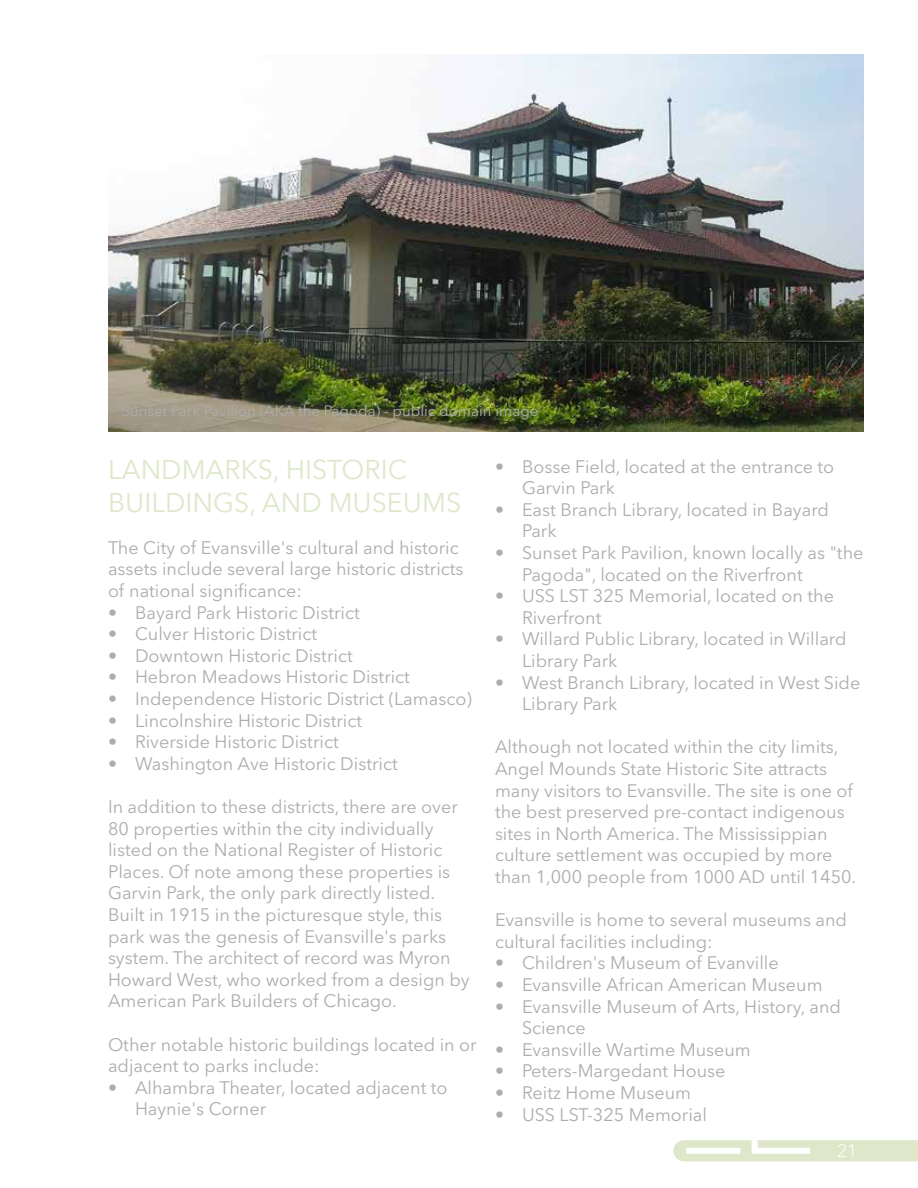
<style>
.page{position:relative;width:918px;height:1188px;background:#fff}
.page>*{position:absolute;margin:0;border:0;box-sizing:border-box;transform-origin:0 0}
.t1{font:27px/32.4px "Avenir Next LT Pro";color:#dee8ca}
.t2{font:18px/21.6px "Avenir Next LT Pro";color:#abadb0}
.t3{font:300 18px "Avenir Next LT Pro";color:#fff}
.t4{font:15px "Avenir Next LT Pro";color:#abadb0}
</style>
<div class="page">
<svg style="left:673px;top:1140px;width:245px;height:21px;background:#e3ead1"></svg>
<img style="left:108px;top:54px;width:756px;height:378px">
<p class="t4" style="left:122px;top:402px;width:418px">Sunset Park Pavilion (AKA the Pagoda) - public domain image</p>
<h1 class="t1" style="left:108px;top:454px;width:355px">LANDMARKS, HISTORIC<br>BUILDINGS, AND MUSEUMS</h1>
<p class="t2" style="left:108px;top:537px;width:357px">The City of Evansville's cultural and historic assets include several large historic districts of national significance:</p>
<p class="t2" style="left:108px;top:601px;width:253px">• Bayard Park Historic District</p>
<p class="t2" style="left:108px;top:623px;width:211px">• Culver Historic District</p>
<p class="t2" style="left:108px;top:645px;width:246px">• Downtown Historic District</p>
<p class="t2" style="left:108px;top:666px;width:304px">• Hebron Meadows Historic District</p>
<p class="t2" style="left:108px;top:688px;width:365px">• Independence Historic District (Lamasco)</p>
<p class="t2" style="left:108px;top:709px;width:256px">• Lincolnshire Historic District</p>
<p class="t2" style="left:108px;top:731px;width:232px">• Riverside Historic District</p>
<p class="t2" style="left:108px;top:753px;width:291px">• Washington Ave Historic District</p>
<p class="t2" style="left:108px;top:796px;width:363px">In addition to these districts, there are over 80 properties within the city individually listed on the National Register of Historic Places. Of note among these properties is Garvin Park, the only park directly listed.<br>Built in 1915 in the picturesque style, this park was the genesis of Evansville's parks system. The architect of record was Myron Howard West, who worked from a design by American Park Builders of Chicago.</p>
<p class="t2" style="left:108px;top:1033px;width:370px">Other notable historic buildings located in or adjacent to parks include:</p>
<p class="t2" style="left:135px;top:1077px;width:314px;text-indent:-27px">• Alhambra Theater, located adjacent to<br>Haynie's Corner</p>
<p class="t2" style="left:522px;top:456px;width:314px;text-indent:-27px">• Bosse Field, located at the entrance to<br>Garvin Park</p>
<p class="t2" style="left:522px;top:499px;width:308px;text-indent:-27px">• East Branch Library, located in Bayard<br>Park</p>
<p class="t2" style="left:522px;top:542px;width:343px;text-indent:-27px">• Sunset Park Pavilion, known locally as "the<br>Pagoda", located on the Riverfront</p>
<p class="t2" style="left:522px;top:585px;width:314px;text-indent:-27px">• USS LST 325 Memorial, located on the<br>Riverfront</p>
<p class="t2" style="left:522px;top:628px;width:326px;text-indent:-27px">• Willard Public Library, located in Willard<br>Library Park</p>
<p class="t2" style="left:522px;top:672px;width:340px;text-indent:-27px">• West Branch Library, located in West Side<br>Library Park</p>
<p class="t2" style="left:495px;top:736px;width:363px">Although not located within the city limits, Angel Mounds State Historic Site attracts many visitors to Evansville. The site is one of the best preserved pre-contact indigenous sites in North America. The Mississippian culture settlement was occupied by more than 1,000 people from 1000 AD until 1450.</p>
<p class="t2" style="left:495px;top:909px;width:354px">Evansville is home to several museums and cultural facilities including:</p>
<p class="t2" style="left:495px;top:952px;width:285px">• Children's Museum of Evanville</p>
<p class="t2" style="left:495px;top:974px;width:329px">• Evansville African American Museum</p>
<p class="t2" style="left:522px;top:996px;width:321px;text-indent:-27px">• Evansville Museum of Arts, History, and<br>Science</p>
<p class="t2" style="left:495px;top:1039px;width:257px">• Evansville Wartime Museum</p>
<p class="t2" style="left:495px;top:1060px;width:232px">• Peters-Margedant House</p>
<p class="t2" style="left:495px;top:1082px;width:198px">• Reitz Home Museum</p>
<p class="t2" style="left:495px;top:1104px;width:214px">• USS LST-325 Memorial</p>
<p class="t3" style="left:837px;top:1140px;width:22px">21</p>
</div>
